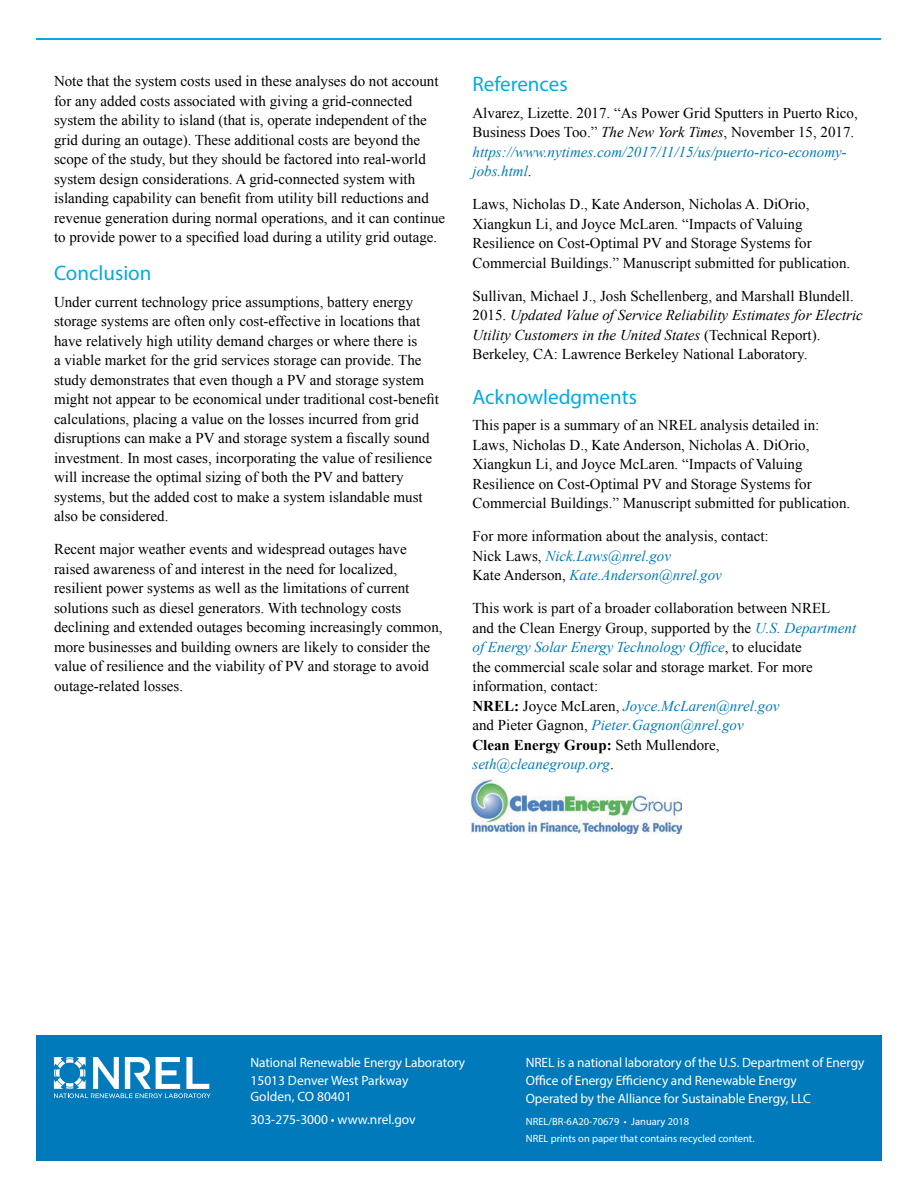
<style>
.page{position:relative;width:918px;height:1188px;background:#fff}
.page>*{position:absolute;margin:0;border:0;box-sizing:border-box;transform-origin:0 0}
.t1{font:21px "Myriad Pro";color:#00abe7}
.t2{font:15px/19.5px "Times New Roman";color:#000}
.t3{font:13.5px/18px "Myriad Pro";letter-spacing:-.005em;color:#fff}
.t4{font:10.5px/16.5px "Myriad Pro";color:#fff}
.s1{font-style:italic}
.s2{font-style:italic;color:#007abb}
.s3{font-weight:700}
</style>
<div class="page">
<div style="left:36px;top:1036px;width:846px;height:125px;background:#007abb"></div>
<svg style="left:54px;top:1057px;width:157px;height:41px"></svg>
<hr style="left:36px;top:38px;width:845px;height:2px;background:#00abe7">
<img style="left:471px;top:780px;width:211px;height:54px">
<p class="t2" style="left:54px;top:71px;width:386px">Note that the system costs used in these analyses do not account for any added costs associated with giving a grid-connected system the ability to island (that is, operate independent of the grid during an outage). These additional costs are beyond the scope of the study, but they should be factored into real-world system design considerations. A grid-connected system with</p>
<p class="t2" style="left:54px;top:188px;width:376px">islanding capability can benefit from utility bill reductions and</p>
<p class="t2" style="left:54px;top:208px;width:393px">revenue generation during normal operations, and it can continue</p>
<p class="t2" style="left:54px;top:227px;width:385px">to provide power to a specified load during a utility grid outage.</p>
<h3 class="t1" style="left:54px;top:260px;width:99px">Conclusion</h3>
<p class="t2" style="left:54px;top:292px;width:372px">Under current technology price assumptions, battery energy storage systems are often only cost-effective in locations that have relatively high utility demand charges or where there is a viable market for the grid services storage can provide. The study demonstrates that even though a PV and storage system</p>
<p class="t2" style="left:54px;top:389px;width:386px">might not appear to be economical under traditional cost-benefit</p>
<p class="t2" style="left:54px;top:409px;width:366px">calculations, placing a value on the losses incurred from grid</p>
<p class="t2" style="left:54px;top:428px;width:377px">disruptions can make a PV and storage system a fiscally sound</p>
<p class="t2" style="left:54px;top:448px;width:380px">investment. In most cases, incorporating the value of resilience will increase the optimal sizing of both the PV and battery systems, but the added cost to make a system islandable must also be considered.</p>
<p class="t2" style="left:54px;top:539px;width:390px">Recent major weather events and widespread outages have raised awareness of and interest in the need for localized, resilient power systems as well as the limitations of current solutions such as diesel generators. With technology costs declining and extended outages becoming increasingly common, more businesses and building owners are likely to consider the value of resilience and the viability of PV and storage to avoid outage-related losses.</p>
<p class="t1" style="left:472px;top:71px;width:97px">References</p>
<p class="t2" style="left:472px;top:103px;width:387px">Alvarez, Lizette. 2017. “As Power Grid Sputters in Puerto Rico, Business Does Too.” <span class="s1">The New York Times</span>, November 15, 2017. <span class="s2">https://www.nytimes.com/2017/11/15/us/puerto-rico-economy&shy;jobs.html</span>.</p>
<p class="t2" style="left:472px;top:194px;width:379px">Laws, Nicholas D., Kate Anderson, Nicholas A. DiOrio, Xiangkun Li, and Joyce McLaren. “Impacts of Valuing Resilience on Cost-Optimal PV and Storage Systems for Commercial Buildings.” Manuscript submitted for publication.</p>
<p class="t2" style="left:472px;top:286px;width:392px">Sullivan, Michael J., Josh Schellenberg, and Marshall Blundell.<br>2015. <span class="s1">Updated Value of Service Reliability Estimates for Electric Utility Customers in the United States</span> (Technical Report).<br>Berkeley, CA: Lawrence Berkeley National Laboratory.</p>
<p class="t1" style="left:472px;top:384px;width:166px">Acknowledgments</p>
<p class="t2" style="left:472px;top:415px;width:379px">This paper is a summary of an NREL analysis detailed in:<br>Laws, Nicholas D., Kate Anderson, Nicholas A. DiOrio, Xiangkun Li, and Joyce McLaren. “Impacts of Valuing Resilience on Cost-Optimal PV and Storage Systems for Commercial Buildings.” Manuscript submitted for publication.</p>
<p class="t2" style="left:472px;top:526px;width:298px">For more information about the analysis, contact:<br>Nick Laws, <span class="s2">Nick.Laws@nrel.gov<br></span>Kate Anderson, <span class="s2">Kate.Anderson@nrel.gov</span></p>
<p class="t2" style="left:472px;top:598px;width:385px">This work is part of a broader collaboration between NREL<br>and the Clean Energy Group, supported by the <span class="s2">U.S. Department of Energy Solar Energy Technology Office</span>, to elucidate<br>the commercial scale solar and storage market. For more information, contact:<br><span class="s3">NREL:</span> Joyce McLaren, <span class="s2">Joyce.McLaren@nrel.gov<br></span>and Pieter Gagnon, <span class="s2">Pieter.Gagnon@nrel.gov<br></span><span class="s3">Clean Energy Group:</span> Seth Mullendore, <span class="s2">seth@cleanegroup.org</span>.</p>
<p class="t3" style="left:250px;top:1053px;width:216px">National Renewable Energy Laboratory<br>15013 Denver West Parkway</p>
<p class="t3" style="left:250px;top:1085px;width:167px;line-height:22.5px">Golden, CO 80401<br>303-275-3000 • www.nrel.gov</p>
<p class="t3" style="left:526px;top:1053px;width:340px">NREL is a national laboratory of the U.S. Department of Energy<br>Ofce of Energy Efciency and Renewable Energy<br>Operated by the Alliance for Sustainable Energy, LLC</p>
<p class="t4" style="left:526px;top:1113px;width:230px">NREL/BR-6A20-70679 • January 2018<br>NREL prints on paper that contains recycled content.</p>
</div>
